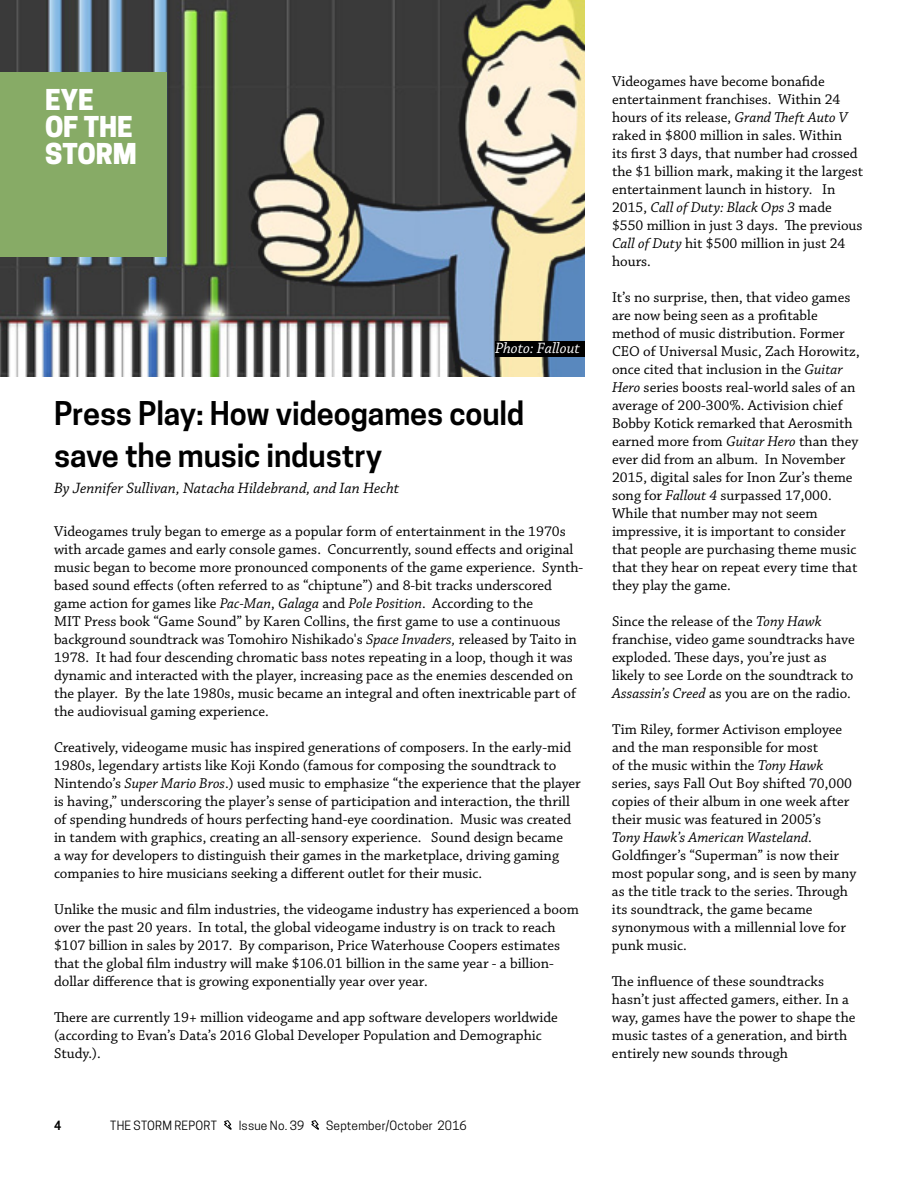
<style>
.page{position:relative;width:918px;height:1188px;background:#fff}
.page>*{position:absolute;margin:0;border:0;box-sizing:border-box;transform-origin:0 0}
.t1{font:600 30.75px/42px "Cooper Hewitt";letter-spacing:-.005em;color:#000}
.t2{font:800 27px/27px "Cooper Hewitt";color:#fff}
.t3{font:italic 15.75px "Chaparral Pro";color:#000}
.t4{font:italic 15.75px "Chaparral Pro";color:#fff}
.t5{font:15px/18px "Chaparral Pro";color:#000}
.t6{font:12px "Cooper Hewitt";letter-spacing:.02em;color:#000}
.t7{font:600 12px "Cooper Hewitt";color:#000}
.s1{font-style:italic}
</style>
<div class="page">
<img style="left:0;top:0;width:585px;height:376px">
<div style="left:495px;top:341px;width:90px;height:15px;background:#000"></div>
<div style="left:0;top:72px;width:166px;height:184px;background:#87ab66"></div>
<svg style="left:224px;top:1120px;width:8px;height:10px"></svg>
<svg style="left:311px;top:1120px;width:8px;height:10px"></svg>
<h2 class="t2" style="left:45px;top:87px;width:93px">EYE<br>OF THE<br>STORM</h2>
<p class="t4" style="left:495px;top:339px;width:86px">Photo: Fallout</p>
<h1 class="t1" style="left:54px;top:393px;width:472px">Press Play: How videogames could save the music industry</h1>
<p class="t3" style="left:54px;top:479px;width:347px">By Jennifer Sullivan, Natacha Hildebrand, and Ian Hecht</p>
<p class="t5" style="left:54px;top:522px;width:531px">Videogames truly began to emerge as a popular form of entertainment in the 1970s with arcade games and early console games. Concurrently, sound effects and original music began to become more pronounced components of the game experience. Synth&shy;based sound effects (often referred to as “chiptune”) and 8-bit tracks underscored game action for games like <span class="s1">Pac-Man</span>, <span class="s1">Galaga</span> and <span class="s1">Pole Position</span>. According to the<br>MIT Press book “Game Sound” by Karen Collins, the first game to use a continuous background soundtrack was Tomohiro Nishikado's <span class="s1">Space Invaders,</span> released by Taito in 1978. It had four descending chromatic bass notes repeating in a loop, though it was dynamic and interacted with the player, increasing pace as the enemies descended on the player. By the late 1980s, music became an integral and often inextricable part of the audiovisual gaming experience.</p>
<p class="t5" style="left:54px;top:738px;width:528px">Creatively, videogame music has inspired generations of composers. In the early-mid 1980s, legendary artists like Koji Kondo (famous for composing the soundtrack to Nintendo’s <span class="s1">Super Mario Bros</span>.) used music to emphasize “the experience that the player is having,” underscoring the player’s sense of participation and interaction, the thrill of spending hundreds of hours perfecting hand-eye coordination. Music was created in tandem with graphics, creating an all-sensory experience. Sound design became<br>a way for developers to distinguish their games in the marketplace, driving gaming companies to hire musicians seeking a different outlet for their music.</p>
<p class="t5" style="left:54px;top:900px;width:526px">Unlike the music and film industries, the videogame industry has experienced a boom over the past 20 years. In total, the global videogame industry is on track to reach $107 billion in sales by 2017. By comparison, Price Waterhouse Coopers estimates that the global film industry will make $106.01 billion in the same year - a billion&shy;dollar difference that is growing exponentially year over year.</p>
<p class="t5" style="left:54px;top:1008px;width:505px">There are currently 19+ million videogame and app software developers worldwide (according to Evan’s Data’s 2016 Global Developer Population and Demographic<br>Study.).</p>
<p class="t7" style="left:54px;top:1118px;width:9px">4</p>
<p class="t6" style="left:110px;top:1118px;width:108px">THE STORM REPORT</p>
<p class="t6" style="left:239px;top:1118px;width:67px">Issue No. 39</p>
<p class="t6" style="left:326px;top:1118px;width:142px">September/October 2016</p>
<p class="t5" style="left:612px;top:72px;width:253px">Videogames have become bonafide entertainment franchises. Within 24 hours of its release, <span class="s1">Grand Theft Auto V </span>raked in $800 million in sales. Within<br>its first 3 days, that number had crossed the $1 billion mark, making it the largest entertainment launch in history. In 2015, <span class="s1">Call of Duty: Black Ops 3</span> made $550 million in just 3 days. The previous <span class="s1">Call of Duty</span> hit $500 million in just 24 hours.</p>
<p class="t5" style="left:612px;top:288px;width:249px">It’s no surprise, then, that video games are now being seen as a profitable method of music distribution. Former CEO of Universal Music, Zach Horowitz, once cited that inclusion in the <span class="s1">Guitar Hero</span> series boosts real-world sales of an average of 200-300%. Activision chief Bobby Kotick remarked that Aerosmith earned more from <span class="s1">Guitar Hero</span> than they ever did from an album. In November 2015, digital sales for Inon Zur’s theme song for <span class="s1">Fallout 4</span> surpassed 17,000.<br>While that number may not seem impressive, it is important to consider that people are purchasing theme music that they hear on repeat every time that they play the game.</p>
<p class="t5" style="left:612px;top:612px;width:244px">Since the release of the <span class="s1">Tony Hawk </span>franchise, video game soundtracks have exploded. These days, you’re just as likely to see Lorde on the soundtrack to <span class="s1">Assassin’s Creed</span> as you are on the radio.</p>
<p class="t5" style="left:612px;top:720px;width:246px">Tim Riley, former Activison employee and the man responsible for most<br>of the music within the <span class="s1">Tony Hawk </span>series, says Fall Out Boy shifted 70,000 copies of their album in one week after their music was featured in 2005’s<br><span class="s1">Tony Hawk’s American Wasteland</span>.<br>Goldfinger’s “Superman” is now their most popular song, and is seen by many as the title track to the series. Through its soundtrack, the game became synonymous with a millennial love for punk music.</p>
<p class="t5" style="left:612px;top:972px;width:245px">The influence of these soundtracks hasn’t just affected gamers, either. In a way, games have the power to shape the music tastes of a generation, and birth entirely new sounds through</p>
</div>
